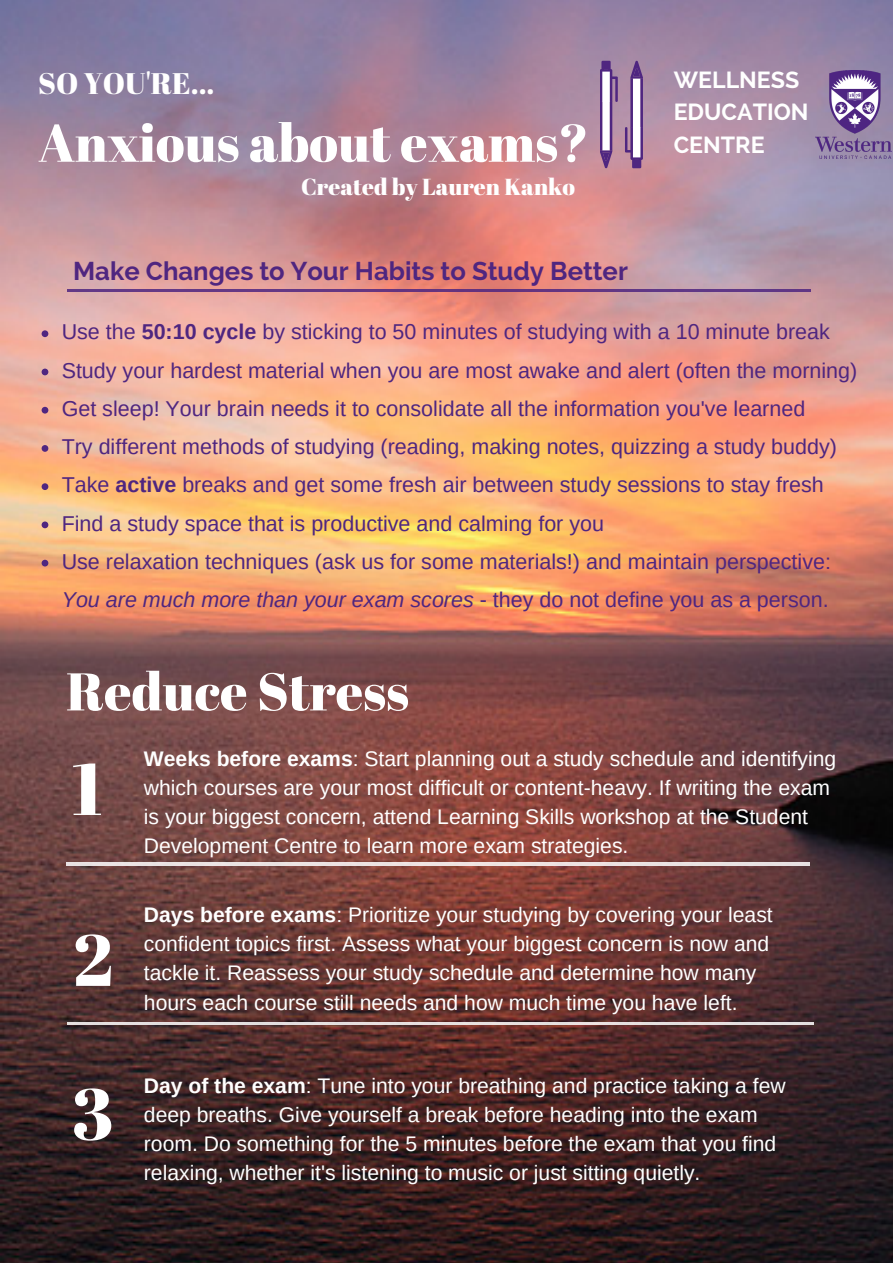
<style>
.page{position:relative;width:893px;height:1263px;background:#fff}
.page>*{position:absolute;margin:0;border:0;box-sizing:border-box;transform-origin:0 0}
.t1{font:72.45px "Abril Fatface";color:#fff}
.t2{font:52.95px "Abril Fatface";color:#fff}
.t3{font:29.7px "Abril Fatface";color:#fff}
.t4{font:700 25.65px "Raleway";color:#4f2680}
.t5{font:700 23.1px/32.5px "Raleway";color:#fff}
.t6{font:23.1px "Abril Fatface";color:#fff}
.t7{font:21.45px/38.2px "Arimo";color:#4f2680}
.t8{font:21.15px/29.2px "Arimo";color:#fff}
.s1{font-weight:700}
.s2{font-style:italic}
</style>
<div class="page">
<img style="left:0;top:0;width:892px;height:1262px">
<hr style="left:66px;top:862px;width:743px;height:3px;background:#fff">
<hr style="left:68px;top:289px;width:742px;height:3px;background:#4f2680">
<hr style="left:68px;top:1022px;width:746px;height:2px;background:#fff">
<svg style="left:42px;top:330px;width:6px;height:7px"></svg>
<svg style="left:42px;top:369px;width:6px;height:6px"></svg>
<svg style="left:42px;top:407px;width:6px;height:6px"></svg>
<svg style="left:42px;top:445px;width:6px;height:7px"></svg>
<svg style="left:42px;top:483px;width:6px;height:7px"></svg>
<svg style="left:42px;top:521px;width:6px;height:7px"></svg>
<svg style="left:42px;top:560px;width:6px;height:6px"></svg>
<svg style="left:600px;top:61px;width:17px;height:107px"></svg>
<svg style="left:625px;top:61px;width:17px;height:107px"></svg>
<img style="left:815px;top:71px;width:76px;height:87px">
<h3 class="t3" style="left:38px;top:63px;width:178px">SO YOU'RE...</h3>
<h2 class="t2" style="left:38px;top:106px;width:552px">Anxious about exams?</h2>
<p class="t6" style="left:301px;top:171px;width:276px">Created by Lauren Kanko</p>
<p class="t4" style="left:73px;top:256px;width:556px">Make Changes to Your Habits to Study Better</p>
<p class="t5" style="left:673px;top:63px;width:136px">WELLNESS<br>EDUCATION<br>CENTRE</p>
<p class="t7" style="left:62px;top:313px;width:797px">Use the <span class="s1">50:10 cycle</span> by sticking to 50 minutes of studying with a 10 minute break Study your hardest material when you are most awake and alert (often the morning)<br>Get sleep! Your brain needs it to consolidate all the information you've learned<br>Try different methods of studying (reading, making notes, quizzing a study buddy)<br>Take <span class="s1">active</span> breaks and get some fresh air between study sessions to stay fresh Find a study space that is productive and calming for you<br>Use relaxation techniques (ask us for some materials!) and maintain perspective:<br><span class="s2">You are much more than your exam scores</span> - they do not define you as a person.</p>
<h2 class="t2" style="left:66px;top:654px;width:344px">Reduce Stress</h2>
<h1 class="t1" style="left:72px;top:738px;width:32px">1</h1>
<h1 class="t1" style="left:73px;top:909px;width:41px">2</h1>
<p class="t8" style="left:144px;top:743px;width:693px"><span class="s1">Weeks before exams</span>: Start planning out a study schedule and identifying which courses are your most difficult or content-heavy. If writing the exam is your biggest concern, attend Learning Skills workshop at the Student Development Centre to learn more exam strategies.</p>
<p class="t8" style="left:144px;top:900px;width:630px"><span class="s1">Days before exams</span>: Prioritize your studying by covering your least confident topics first. Assess what your biggest concern is now and tackle it. Reassess your study schedule and determine how many hours each course still needs and how much time you have left.</p>
<h1 class="t1" style="left:72px;top:1063px;width:43px">3</h1>
<p class="t8" style="left:144px;top:1070px;width:643px"><span class="s1">Day of the exam</span>: Tune into your breathing and practice taking a few deep breaths. Give yourself a break before heading into the exam room. Do something for the 5 minutes before the exam that you find relaxing, whether it's listening to music or just sitting quietly.</p>
</div>
